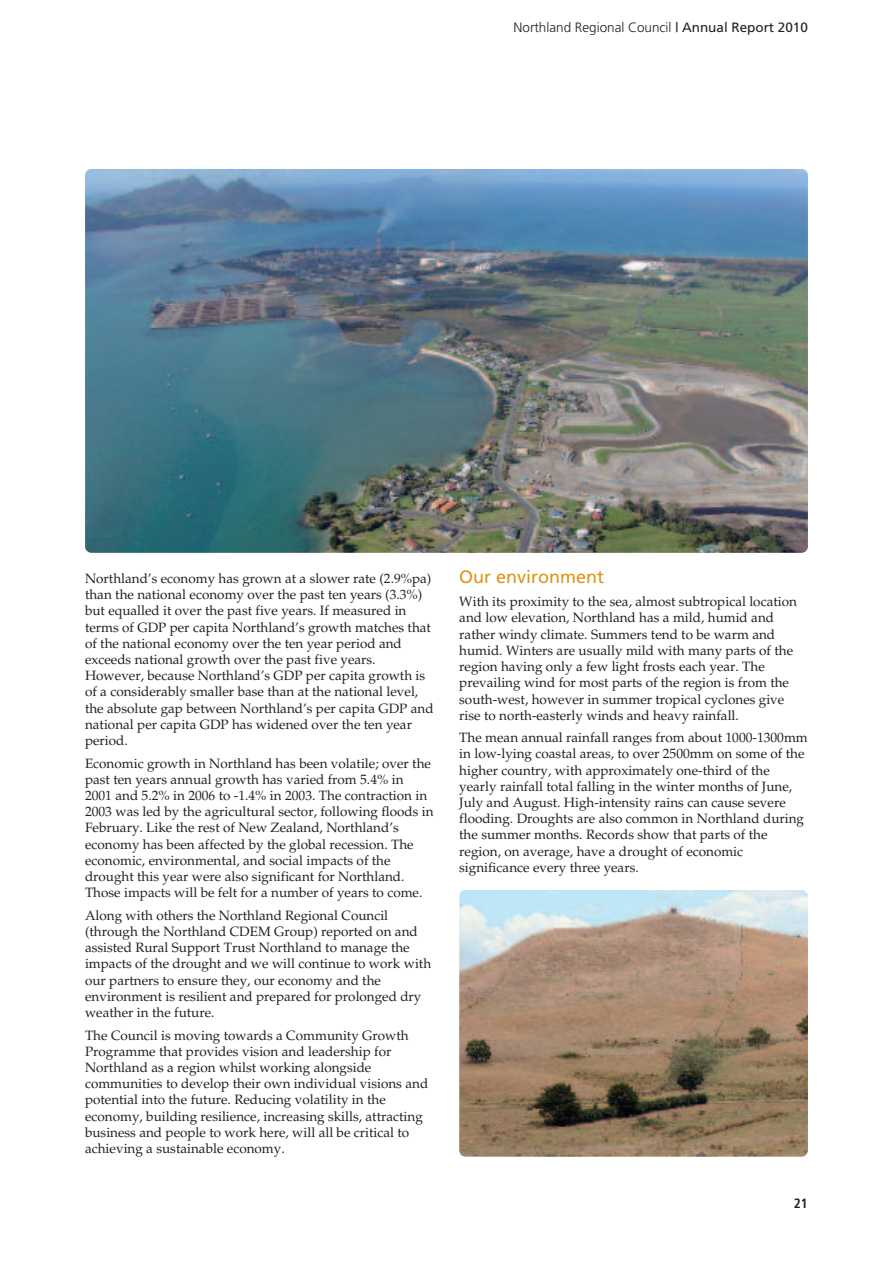
<style>
.page{position:relative;width:893px;height:1263px;background:#fff}
.page>*{position:absolute;margin:0;border:0;box-sizing:border-box;transform-origin:0 0}
.t1{font:18px "Frutiger Maori";color:#df9418}
.t2{font:13.5px/16.2px "Palatino Maori";color:#231f20}
.t3{font:300 13.5px "Frutiger Maori";color:#231f20}
.t4{font:700 condensed 13.5px "Frutiger Maori";color:#231f20}
.s1{font-weight:400}
</style>
<div class="page">
<img style="left:459px;top:890px;width:349px;height:267px;border-radius:6px">
<img style="left:85px;top:169px;width:723px;height:384px;border-radius:6px">
<p class="t3" style="left:513px;top:22px;width:296px">Northland Regional Council <span class="s1">| Annual Report 2010</span></p>
<p class="t2" style="left:85px;top:572px;width:350px">Northland’s economy has grown at a slower rate (2.9%pa) than the national economy over the past ten years (3.3%) but equalled it over the past five years. If measured in terms of GDP per capita Northland’s growth matches that of the national economy over the ten year period and exceeds national growth over the past five years.<br>However, because Northland’s GDP per capita growth is of a considerably smaller base than at the national level, the absolute gap between Northland’s per capita GDP and national per capita GDP has widened over the ten year period.</p>
<p class="t2" style="left:85px;top:756px;width:350px">Economic growth in Northland has been volatile; over the past ten years annual growth has varied from 5.4% in 2001 and 5.2% in 2006 to -1.4% in 2003. The contraction in 2003 was led by the agricultural sector, following floods in February. Like the rest of New Zealand, Northland’s economy has been affected by the global recession. The economic, environmental, and social impacts of the drought this year were also significant for Northland.<br>Those impacts will be felt for a number of years to come.</p>
<p class="t2" style="left:85px;top:908px;width:348px">Along with others the Northland Regional Council (through the Northland CDEM Group) reported on and assisted Rural Support Trust Northland to manage the impacts of the drought and we will continue to work with our partners to ensure they, our economy and the environment is resilient and prepared for prolonged dry weather in the future.</p>
<p class="t2" style="left:85px;top:1028px;width:345px">The Council is moving towards a Community Growth Programme that provides vision and leadership for Northland as a region whilst working alongside communities to develop their own individual visions and potential into the future. Reducing volatility in the economy, building resilience, increasing skills, attracting business and people to work here, will all be critical to achieving a sustainable economy.</p>
<h1 class="t1" style="left:459px;top:569px;width:146px">Our environment</h1>
<p class="t2" style="left:459px;top:595px;width:339px">With its proximity to the sea, almost subtropical location and low elevation, Northland has a mild, humid and rather windy climate. Summers tend to be warm and humid. Winters are usually mild with many parts of the region having only a few light frosts each year. The prevailing wind for most parts of the region is from the south-west, however in summer tropical cyclones give rise to north-easterly winds and heavy rainfall.</p>
<p class="t2" style="left:459px;top:731px;width:350px">The mean annual rainfall ranges from about 1000-1300mm in low-lying coastal areas, to over 2500mm on some of the higher country, with approximately one-third of the yearly rainfall total falling in the winter months of June, July and August. High-intensity rains can cause severe flooding. Droughts are also common in Northland during the summer months. Records show that parts of the region, on average, have a drought of economic significance every three years.</p>
<p class="t4" style="left:794px;top:1198px;width:16px">21</p>
</div>
